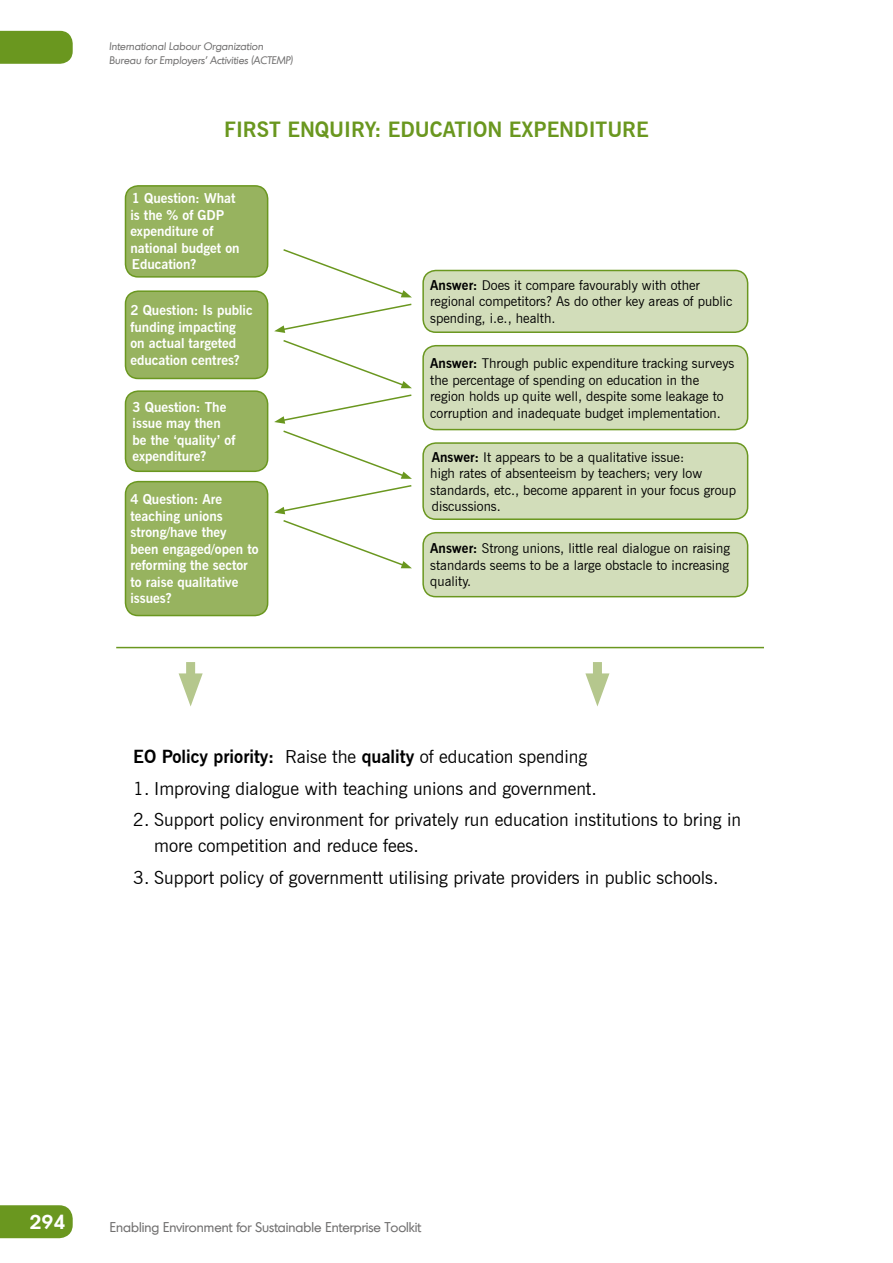
<style>
.page{position:relative;width:893px;height:1263px;background:#fff}
.page>*{position:absolute;margin:0;border:0;box-sizing:border-box;transform-origin:0 0}
.t1{font:700 21px "News Gothic BT";color:#6a971f}
.t2{font:600 19.5px "Montreal";color:#fff}
.t3{font:18px/25.5px "News Gothic BT";color:#000}
.t4{font:13.5px/16.5px "News Gothic BT";color:#000}
.t5{font:700 13.5px/16.5px "News Gothic BT";color:#fff}
.t6{font:13.5px "Montreal";color:#706f6f}
.t7{font:italic 10.5px/13.5px "Montreal";color:#706f6f}
.s1{font-weight:700}
</style>
<div class="page">
<div style="left:0;top:31px;width:73px;height:33px;background:#6a971f"></div>
<div style="left:0;top:1205px;width:73px;height:33px;background:#6a971f"></div>
<div style="left:125px;top:186px;width:143px;height:91px;background:#97b35f;border-radius:13px"></div>
<div style="left:125px;top:185px;width:143px;height:93px;border:2px solid #6a971f;border-radius:13px"></div>
<div style="left:423px;top:270px;width:325px;height:62px;background:#d2ddba;border-radius:13px"></div>
<div style="left:422px;top:270px;width:326px;height:63px;border:2px solid #6a971f;border-radius:13px"></div>
<div style="left:423px;top:346px;width:325px;height:84px;background:#d2ddba;border-radius:13px"></div>
<div style="left:422px;top:345px;width:326px;height:85px;border:2px solid #6a971f;border-radius:13px"></div>
<div style="left:423px;top:443px;width:325px;height:76px;background:#d2ddba;border-radius:13px"></div>
<div style="left:422px;top:442px;width:326px;height:78px;border:2px solid #6a971f;border-radius:13px"></div>
<div style="left:423px;top:533px;width:325px;height:64px;background:#d2ddba;border-radius:13px"></div>
<div style="left:422px;top:532px;width:326px;height:65px;border:2px solid #6a971f;border-radius:13px"></div>
<div style="left:125px;top:291px;width:143px;height:87px;background:#97b35f;border-radius:13px"></div>
<div style="left:125px;top:290px;width:143px;height:89px;border:2px solid #6a971f;border-radius:13px"></div>
<div style="left:125px;top:391px;width:143px;height:80px;background:#97b35f;border-radius:13px"></div>
<div style="left:125px;top:390px;width:143px;height:82px;border:2px solid #6a971f;border-radius:13px"></div>
<div style="left:125px;top:482px;width:143px;height:133px;background:#97b35f;border-radius:13px"></div>
<div style="left:125px;top:481px;width:143px;height:135px;border:2px solid #6a971f;border-radius:13px"></div>
<svg style="left:283px;top:249px;width:129px;height:48px"></svg>
<svg style="left:274px;top:303px;width:138px;height:30px"></svg>
<svg style="left:274px;top:340px;width:138px;height:228px"></svg>
<div style="left:186px;top:662px;width:9px;height:25px;background:#b5c78d"></div>
<svg style="left:179px;top:673px;width:24px;height:33px"></svg>
<div style="left:593px;top:662px;width:9px;height:25px;background:#b5c78d"></div>
<svg style="left:585px;top:673px;width:24px;height:33px"></svg>
<hr style="left:116px;top:647px;width:648px;height:1px;background:#6a971f">
<p class="t7" style="left:109px;top:40px;width:185px">International Labour Organization<br>Bureau for Employers’ Activities (ACTEMP)</p>
<h1 class="t1" style="left:224px;top:117px;width:426px">FIRST ENQUIRY: EDUCATION EXPENDITURE</h1>
<p class="t5" style="left:130px;top:190px;width:111px">1 Question: What is the % of GDP expenditure of national budget on<br>Education?</p>
<p class="t5" style="left:130px;top:302px;width:124px">2 Question: Is public funding impacting on actual targeted education centres?</p>
<p class="t5" style="left:133px;top:398px;width:104px">3 Question: The issue may then be the ‘quality’ of expenditure?</p>
<p class="t5" style="left:130px;top:491px;width:130px">4 Question: Are teaching unions strong/have they<br>been engaged/open to reforming the sector to raise qualitative issues?</p>
<p class="t4" style="left:430px;top:277px;width:304px"><span class="s1">Answer:</span> Does it compare favourably with other regional competitors? As do other key areas of public spending, i.e., health.</p>
<p class="t4" style="left:430px;top:355px;width:306px"><span class="s1">Answer:</span> Through public expenditure tracking surveys the percentage of spending on education in the region holds up quite well, despite some leakage to corruption and inadequate budget implementation.</p>
<p class="t4" style="left:430px;top:448px;width:307px"><span class="s1">Answer:</span> It appears to be a qualitative issue:<br>high rates of absenteeism by teachers; very low standards, etc., become apparent in your focus group discussions.</p>
<p class="t4" style="left:430px;top:540px;width:301px;text-align:justify"><span class="s1">Answer:</span> Strong unions, little real dialogue on raising standards seems to be a large obstacle to increasing quality.</p>
<h3 class="t3" style="left:133px;top:744px;width:455px"><span class="s1">EO Policy priority:</span> Raise the <span class="s1">quality</span> of education spending</h3>
<h3 class="t3" style="left:133px;top:776px;width:465px">1. Improving dialogue with teaching unions and government.</h3>
<h3 class="t3" style="left:154px;top:807px;width:588px;text-indent:-21px">2. Support policy environment for privately run education institutions to bring in more competition and reduce fees.</h3>
<h3 class="t3" style="left:133px;top:864px;width:587px">3. Support policy of governmentt utilising private providers in public schools.</h3>
<h2 class="t2" style="left:29px;top:1209px;width:38px">294</h2>
<p class="t6" style="left:110px;top:1218px;width:313px">Enabling Environment for Sustainable Enterprise Toolkit</p>
</div>
